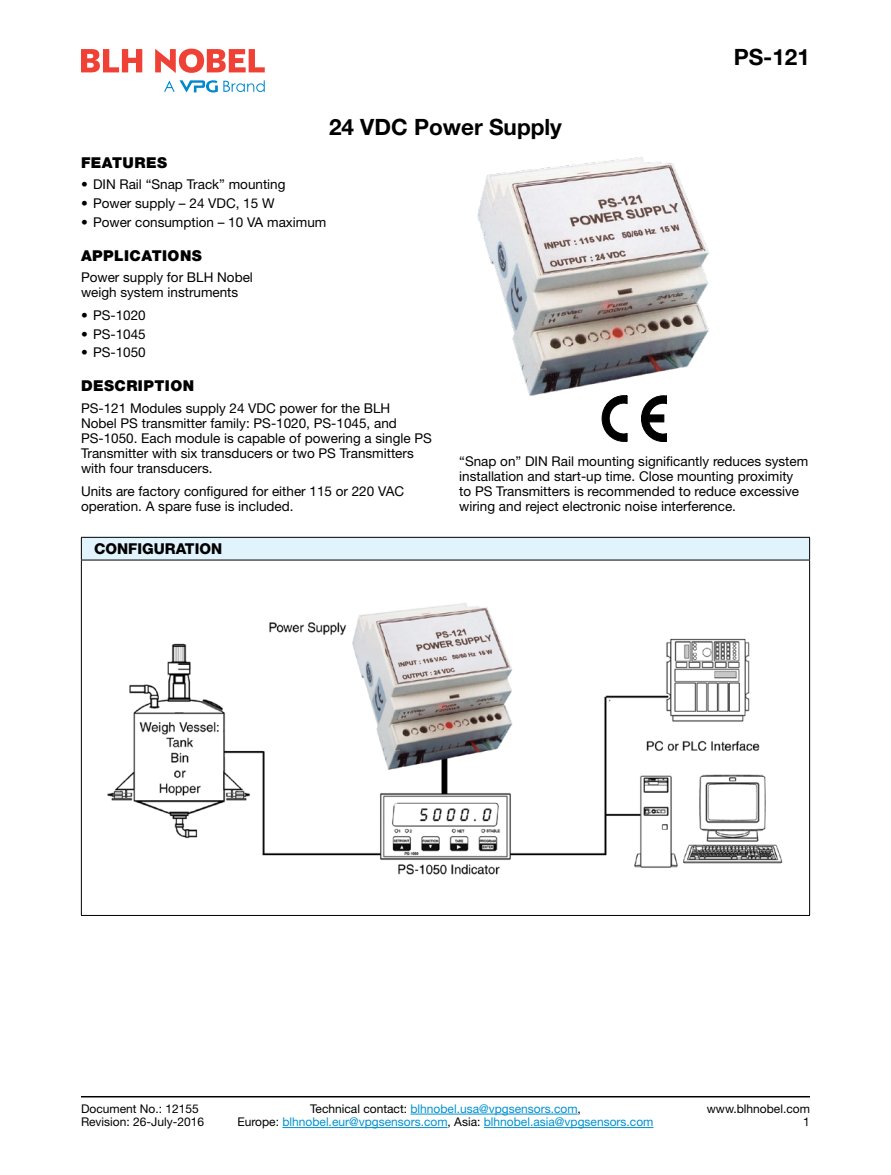
<style>
.page{position:relative;width:891px;height:1175px;background:#fff}
.page>*{position:absolute;margin:0;border:0;box-sizing:border-box;transform-origin:0 0}
.Part_Model_Number_Ri{font:700 22.5px "Helvetica Neue LT Std";color:#000}
.Body_Heading{font:900 15px "Helvetica Neue LT Std";letter-spacing:.03em;color:#000}
.Table_Heading{font:800 15px "Helvetica Neue LT Std";color:#000}
.Body_Text{font:13.5px/15px "Helvetica Neue LT Std";color:#000}
.t1{font:12px/13.5px "Helvetica Neue LT Std";color:#0091cf;text-align:center}
.Rev-Date-Left{font:12px "Helvetica Neue LT Std";color:#000}
.Document_Number_Left{font:12px "Helvetica Neue LT Std";color:#000}
.Footer_Right{font:12px "Helvetica Neue LT Std";color:#000}
.s1{color:#000}
</style>
<div class="page">
<hr style="left:410px;top:1113px;width:168px;height:1px;background:#0091cf">
<hr style="left:282px;top:1127px;width:166px;height:1px;background:#0091cf">
<hr style="left:484px;top:1127px;width:169px;height:1px;background:#0091cf">
<hr style="left:81px;top:1096px;width:729px;height:1px;background:#000">
<svg style="left:81px;top:49px;width:61px;height:23px"></svg>
<svg style="left:155px;top:49px;width:110px;height:24px"></svg>
<svg style="left:164px;top:80px;width:101px;height:12px"></svg>
<div style="left:81px;top:537px;width:729px;height:23px;background:#e1f4fd"></div>
<hr style="left:809px;top:560px;width:1px;height:355px;background:#000">
<svg style="left:809px;top:538px;width:1px;height:21px"></svg>
<hr style="left:81px;top:560px;width:1px;height:355px;background:#000">
<hr style="left:81px;top:537px;width:729px;height:1px;background:#000">
<svg style="left:81px;top:537px;width:1px;height:22px"></svg>
<hr style="left:81px;top:559px;width:729px;height:1px;background:#000">
<hr style="left:81px;top:915px;width:729px;height:1px;background:#000">
<img style="left:107px;top:602px;width:676px;height:273px">
<img style="left:477px;top:157px;width:232px;height:239px">
<svg style="left:602px;top:395px;width:29px;height:47px"></svg>
<svg style="left:641px;top:395px;width:29px;height:47px"></svg>
<div style="left:649px;top:415px;width:15px;height:7px;background:#000"></div>
<p class="Part_Model_Number_Ri" style="left:329px;top:113px;width:234px">24 VDC Power Supply</p>
<p class="Part_Model_Number_Ri" style="left:734px;top:43px;width:78px">PS-121</p>
<p class="Body_Heading" style="left:81px;top:153px;width:88px">FEATURES</p>
<p class="Body_Text" style="left:81px;top:177px;width:206px">• DIN Rail “Snap Track” mounting</p>
<p class="Body_Text" style="left:81px;top:196px;width:195px">• Power supply – 24 VDC, 15 W</p>
<p class="Body_Text" style="left:81px;top:214px;width:247px">• Power consumption – 10 VA maximum</p>
<p class="Body_Heading" style="left:81px;top:246px;width:122px">APPLICATIONS</p>
<p class="Body_Text" style="left:81px;top:270px;width:173px">Power supply for BLH Nobel weigh system instruments</p>
<p class="Body_Text" style="left:81px;top:307px;width:66px">• PS-1020</p>
<p class="Body_Text" style="left:81px;top:326px;width:66px">• PS-1045</p>
<p class="Body_Text" style="left:81px;top:345px;width:66px">• PS-1050</p>
<p class="Body_Heading" style="left:81px;top:377px;width:115px">DESCRIPTION</p>
<p class="Body_Text" style="left:81px;top:400px;width:353px">PS-121 Modules supply 24 VDC power for the BLH<br>Nobel PS transmitter family: PS-1020, PS-1045, and PS-1050. Each module is capable of powering a single PS Transmitter with six transducers or two PS Transmitters with four transducers.</p>
<p class="Body_Text" style="left:81px;top:483px;width:325px">Units are factory configured for either 115 or 220 VAC operation. A spare fuse is included.</p>
<p class="Table_Heading" style="left:94px;top:540px;width:130px">CONFIGURATION</p>
<p class="Body_Text" style="left:459px;top:453px;width:351px">“Snap on” DIN Rail mounting significantly reduces system installation and start-up time. Close mounting proximity to PS Transmitters is recommended to reduce excessive wiring and reject electronic noise interference.</p>
<p class="Document_Number_Left" style="left:81px;top:1101px;width:119px">Document No.: 12155</p>
<p class="Rev-Date-Left" style="left:81px;top:1114px;width:125px">Revision: 26-July-2016</p>
<p class="t1" style="left:238px;top:1101px;width:417px"><span class="s1">Technical contact:</span> blhnobel.usa@vpgsensors.com<span class="s1">,<br>Europe:</span> blhnobel.eur@vpgsensors.com<span class="s1">, Asia:</span> blhnobel.asia@vpgsensors.com</p>
<p class="Footer_Right" style="left:707px;top:1101px;width:105px">www.blhnobel.com</p>
<p class="Footer_Right" style="left:803px;top:1114px;width:8px">1</p>
</div>
